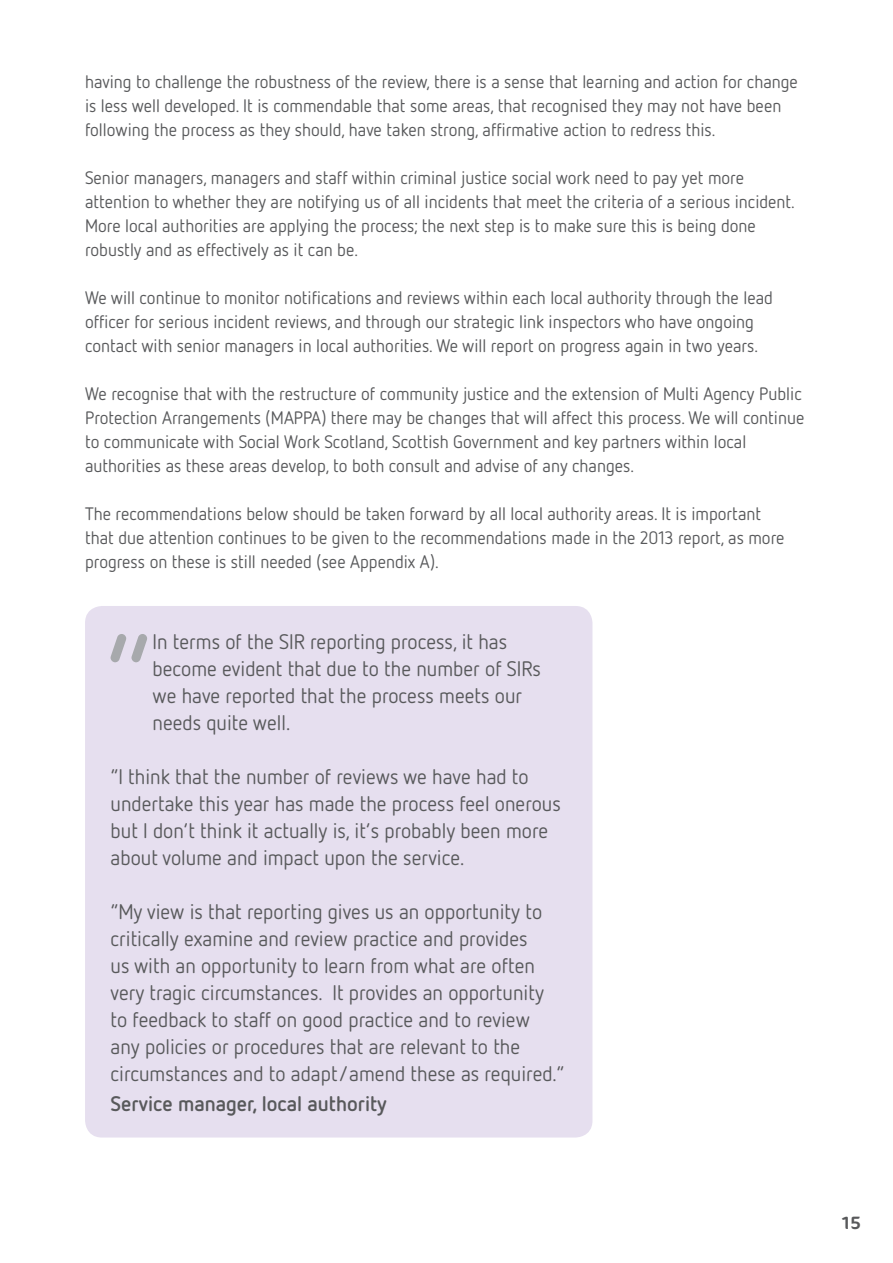
<style>
.page{position:relative;width:893px;height:1263px;background:#fff}
.page>*{position:absolute;margin:0;border:0;box-sizing:border-box;transform-origin:0 0}
.t1{font:134.85px "Netto OT";color:#a7a9ac}
.t2{font:21px/27px "Netto OT";color:#58595b}
.t3{font:700 21px "Netto OT";color:#58595b}
.t4{font:18px/24px "Netto OT";color:#58595b}
.t5{font:18px "Cocon OT";color:#58595b}
</style>
<div class="page">
<div style="left:85px;top:606px;width:507px;height:531px;background:#e6dfef;border-radius:17px"></div>
<p class="t4" style="left:85px;top:70px;width:714px">having to challenge the robustness of the review, there is a sense that learning and action for change is less well developed. It is commendable that some areas, that recognised they may not have been following the process as they should, have taken strong, affirmative action to redress this.</p>
<p class="t4" style="left:85px;top:166px;width:711px">Senior managers, managers and staff within criminal justice social work need to pay yet more attention to whether they are notifying us of all incidents that meet the criteria of a serious incident.<br>More local authorities are applying the process; the next step is to make sure this is being done robustly and as effectively as it can be.</p>
<p class="t4" style="left:85px;top:286px;width:689px">We will continue to monitor notifications and reviews within each local authority through the lead officer for serious incident reviews, and through our strategic link inspectors who have ongoing contact with senior managers in local authorities. We will report on progress again in two years.</p>
<p class="t4" style="left:85px;top:382px;width:721px">We recognise that with the restructure of community justice and the extension of Multi Agency Public Protection Arrangements (MAPPA) there may be changes that will affect this process. We will continue to communicate with Social Work Scotland, Scottish Government and key partners within local authorities as these areas develop, to both consult and advise of any changes.</p>
<p class="t4" style="left:85px;top:502px;width:701px">The recommendations below should be taken forward by all local authority areas. It is important that due attention continues to be given to the recommendations made in the 2013 report, as more progress on these is still needed (see Appendix A).</p>
<h1 class="t1" style="left:102px;top:599px;width:52px">“</h1>
<p class="t2" style="left:153px;top:627px;width:390px">In terms of the SIR reporting process, it has become evident that due to the number of SIRs we have reported that the process meets our needs quite well.</p>
<p class="t2" style="left:111px;top:762px;width:452px">“I think that the number of reviews we have had to undertake this year has made the process feel onerous but I don’t think it actually is, it’s probably been more about volume and impact upon the service.</p>
<p class="t2" style="left:111px;top:898px;width:456px">“My view is that reporting gives us an opportunity to critically examine and review practice and provides<br>us with an opportunity to learn from what are often very tragic circumstances. It provides an opportunity to feedback to staff on good practice and to review<br>any policies or procedures that are relevant to the circumstances and to adapt/amend these as required.”</p>
<p class="t3" style="left:111px;top:1090px;width:278px">Service manager, local authority</p>
<p class="t5" style="left:840px;top:1212px;width:23px">15</p>
</div>
